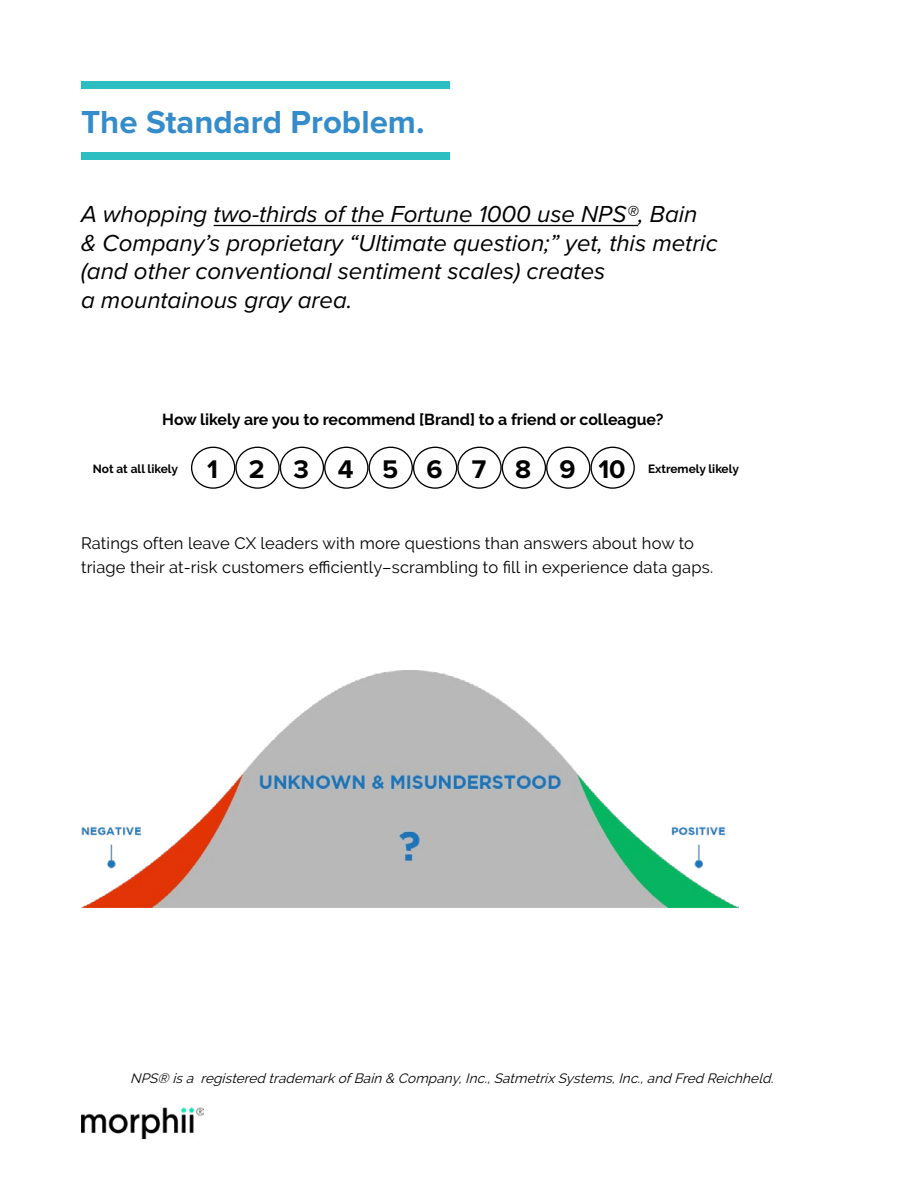
<style>
.page{position:relative;width:918px;height:1188px;background:#fff}
.page>*{position:absolute;margin:0;border:0;box-sizing:border-box;transform-origin:0 0}
.t1{font:700 33px "Proxima Nova";color:#358ccb}
.t2{font:700 26.4px "Proxima Nova";letter-spacing:1.08em;color:#000}
.t3{font:italic 24px/28.8px "Proxima Nova";color:#000}
.t4{font:16.5px/24px "Raleway";letter-spacing:.01em;color:#000}
.t5{font:700 15.9px "Raleway";color:#000}
.t6{font:italic 13.5px "Raleway";color:#000}
.t7{font:700 11.85px "Raleway";color:#000}
</style>
<div class="page">
<img style="left:81px;top:1107px;width:122px;height:31px">
<div style="left:81px;top:152px;width:368px;height:7px;background:#2dbec2"></div>
<div style="left:81px;top:81px;width:368px;height:7px;background:#2dbec2"></div>
<div style="left:191px;top:447px;width:44px;height:42px;border:1px solid #000;border-radius:50%"></div>
<div style="left:235px;top:447px;width:45px;height:42px;border:1px solid #000;border-radius:50%"></div>
<div style="left:280px;top:447px;width:44px;height:42px;border:1px solid #000;border-radius:50%"></div>
<div style="left:324px;top:447px;width:45px;height:42px;border:1px solid #000;border-radius:50%"></div>
<div style="left:369px;top:447px;width:44px;height:42px;border:1px solid #000;border-radius:50%"></div>
<div style="left:413px;top:447px;width:44px;height:42px;border:1px solid #000;border-radius:50%"></div>
<div style="left:457px;top:447px;width:45px;height:42px;border:1px solid #000;border-radius:50%"></div>
<div style="left:502px;top:447px;width:44px;height:42px;border:1px solid #000;border-radius:50%"></div>
<div style="left:546px;top:447px;width:44px;height:42px;border:1px solid #000;border-radius:50%"></div>
<div style="left:590px;top:447px;width:45px;height:42px;border:1px solid #000;border-radius:50%"></div>
<img style="left:81px;top:671px;width:658px;height:237px">
<hr style="left:214px;top:225px;width:424px;height:1px;background:#000">
<h1 class="t1" style="left:81px;top:98px;width:345px">The Standard Problem.</h1>
<p class="t3" style="left:81px;top:198px;width:638px">A whopping two-thirds of the Fortune 1000 use NPS®, Bain &amp; Company’s proprietary “Ultimate question;” yet, this metric (and other conventional sentiment scales) creates<br>a mountainous gray area.</p>
<p class="t5" style="left:162px;top:410px;width:503px">How likely are you to recommend [Brand] to a friend or colleague?</p>
<p class="t7" style="left:93px;top:462px;width:87px">Not at all likely</p>
<p class="t7" style="left:648px;top:462px;width:92px">Extremely likely</p>
<p class="t2" style="left:207px;top:450px;width:420px">12345678910</p>
<p class="t4" style="left:81px;top:531px;width:634px">Ratings often leave CX leaders with more questions than answers about how to triage their at-risk customers efficiently–scrambling to fill in experience data gaps.</p>
<p class="t6" style="left:130px;top:1070px;width:649px">NPS® isa registered trademarkofBain &amp; Company,Inc.,SatmetrixSystems,Inc.,and Fred Reichheld.</p>
</div>
